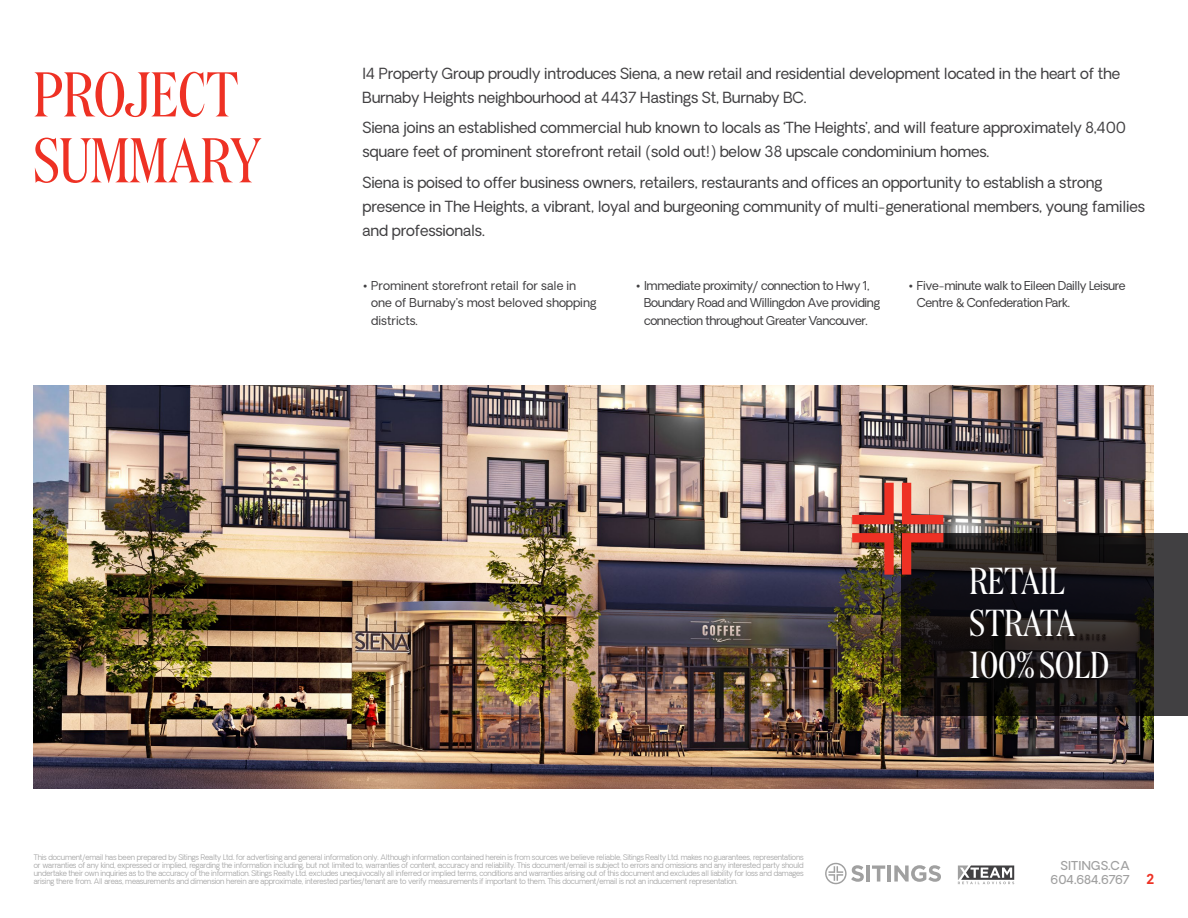
<style>
.page{position:relative;width:1188px;height:918px;background:#fff}
.page>*{position:absolute;margin:0;border:0;box-sizing:border-box;transform-origin:0 0}
.t1{font:63px/65.8px "Domaine Display Cd";color:#ee3124}
.t2{font:37.5px/42px "Domaine Display Cd";color:#fff}
.t3{font:15px/24px "Oakes Grotesk";letter-spacing:-.01em;color:#414042}
.t4{font:12px/17.2px "Oakes Grotesk";letter-spacing:-.03em;color:#414042}
.t5{font:12px/17.2px "Oakes Grotesk";color:#414042}
.t6{font:500 12px/14.4px "Oakes Grotesk";letter-spacing:.01em;color:#a0a0a0}
.t7{font:300 7.5px/8.2px "Oakes Grotesk";letter-spacing:-.02em;color:#a0a0a0;text-align:justify}
.s1{font-weight:700;font-size:13.5px;color:#ee3124}
</style>
<div class="page">
<img style="left:33px;top:385px;width:1121px;height:403px">
<svg style="left:902px;top:533px;width:286px;height:183px;background:#1f1b1b"></svg>
<img style="left:852px;top:533px;width:42px;height:42px">
<svg style="left:902px;top:483px;width:41px;height:41px;background:#e68c7a"></svg>
<svg style="left:902px;top:533px;width:41px;height:42px;background:#762821"></svg>
<svg style="left:852px;top:483px;width:42px;height:41px;background:#e18b7a"></svg>
<hr style="left:866px;top:866px;width:4px;height:16px;background:#a0a0a0">
<svg style="left:872px;top:866px;width:13px;height:16px"></svg>
<hr style="left:887px;top:866px;width:4px;height:16px;background:#a0a0a0">
<svg style="left:894px;top:865px;width:47px;height:17px"></svg>
<svg style="left:825px;top:863px;width:39px;height:21px"></svg>
<svg style="left:958px;top:866px;width:56px;height:18px"></svg>
<h1 class="t1" style="left:33px;top:62px;width:230px">PROJECT<br>SUMMARY</h1>
<h3 class="t3" style="left:363px;top:61px;width:759px">I4 Property Group proudly introduces Siena, a new retail and residential development located in the heart of the<br>Burnaby Heights neighbourhood at 4437 Hastings St, Burnaby BC.</h3>
<h3 class="t3" style="left:363px;top:116px;width:765px">Siena joins an established commercial hub known to locals as ‘The Heights’, and will feature approximately 8,400 square feet of prominent storefront retail (sold out!) below 38 upscale condominium homes.</h3>
<p class="t3" style="left:363px;top:171px;width:784px">Siena is poised to offer business owners, retailers, restaurants and offices an opportunity to establish a strong presence in The Heights, a vibrant, loyal and burgeoning community of multi-generational members, young families and professionals.</p>
<h3 class="t5" style="left:371px;top:277px;width:227px;text-indent:-9px">• Prominent storefront retail for sale in one of Burnaby’s most beloved shopping districts.</h3>
<h3 class="t4" style="left:644px;top:277px;width:238px;text-indent:-9px">• Immediate proximity/ connection to Hwy 1,<br>Boundary Road and Willingdon Ave providing connection throughout Greater Vancouver.</h3>
<h3 class="t4" style="left:917px;top:277px;width:210px;text-indent:-9px">• Five-minute walk to Eileen Dailly Leisure<br>Centre &amp; Confederation Park.</h3>
<h2 class="t2" style="left:970px;top:560px;width:141px">RETAIL<br>STRATA<br>100% SOLD</h2>
<p class="t7" style="left:34px;top:853px;width:772px">This document/email has been prepared by Sitings Realty Ltd. for advertising and general information only. Although information contained herein is from sources we believe reliable, Sitings Realty Ltd. makes no guarantees, representations or warranties of any kind, expressed or implied, regarding the information including, but not limited to, warranties of content, accuracy and reliability. This document/email is subject to errors and omissions and any interested party should undertake their own inquiries as to the accuracy of the information. Sitings Realty Ltd. excludes unequivocally all inferred or implied terms, conditions and warranties arising out of this document and excludes all liability for loss and damages arising there from. All areas, measurements and dimension herein are approximate, interested parties/tenant are to verify measurements if important to them. This document/email is not an inducement representation.</p>
<h3 class="t6" style="left:1051px;top:859px;width:105px;text-indent:10px">SITINGS.CA<br>604.684.6767 <span class="s1">2</span></h3>
</div>
